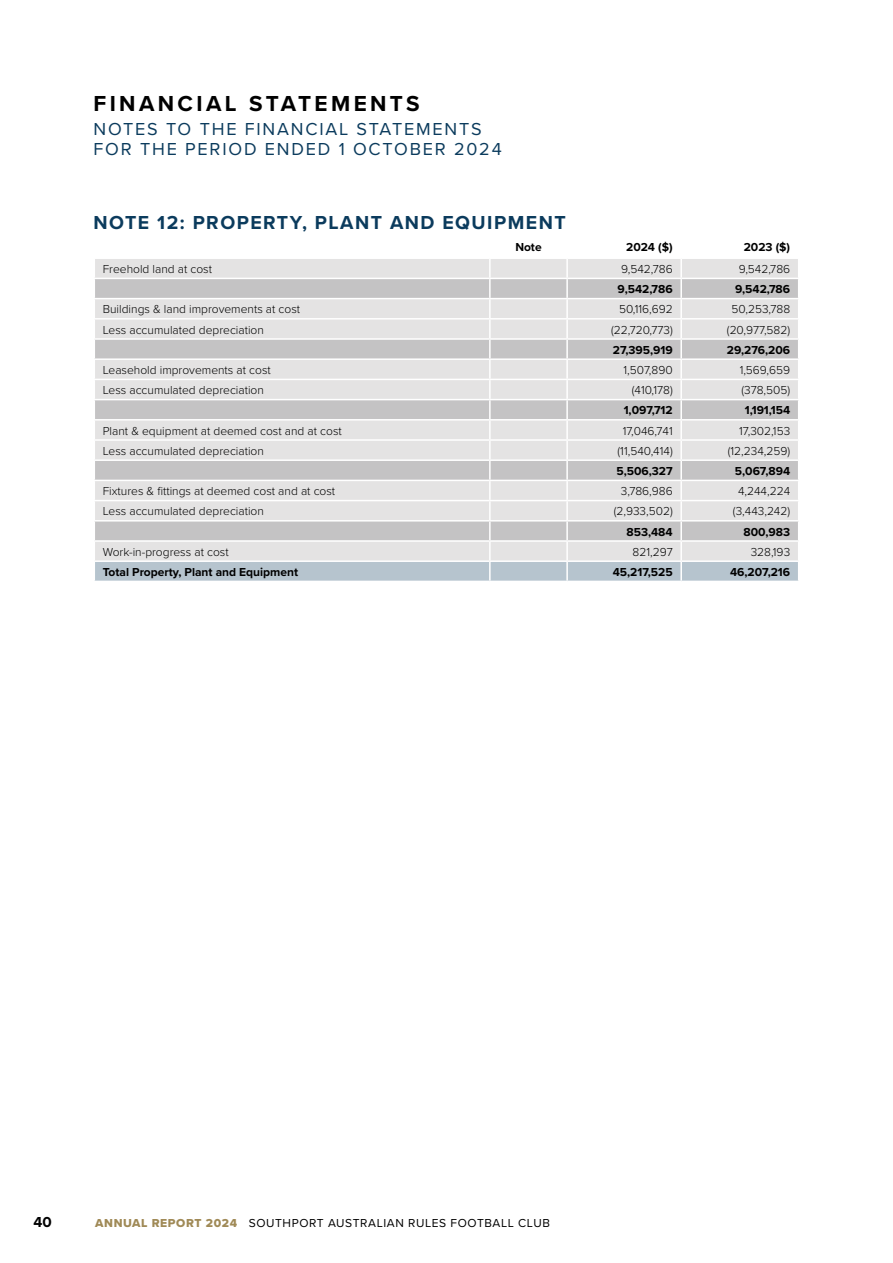
<style>
.page{position:relative;width:893px;height:1263px;background:#fff}
.page>*{position:absolute;margin:0;border:0;box-sizing:border-box;transform-origin:0 0}
.t1{font:700 22.5px "Proxima Nova";letter-spacing:.15em;color:#000}
.t2{font:700 19.5px "Proxima Nova";letter-spacing:.075em;color:#0b3b5d}
.t3{font:18px/19.5px "Proxima Nova";letter-spacing:.1em;color:#0b3b5d}
.t4{font:700 15px "Proxima Nova";color:#000}
.t5{font:300 12px "Proxima Nova";color:#000}
.t6{font:700 12px "Proxima Nova";color:#000}
.t7{font:12px "Proxima Nova";letter-spacing:.05em;color:#000}
.s1{font-family:"Proxima Nova Extrabld";color:#a08a57}
</style>
<div class="page">
<svg style="left:94px;top:259px;width:705px;height:322px;background:#dadadb"></svg>
<h1 class="t1" style="left:94px;top:87px;width:328px">FINANCIAL STATEMENTS</h1>
<h3 class="t3" style="left:94px;top:119px;width:410px">NOTES TO THE FINANCIAL STATEMENTS<br>FOR THE PERIOD ENDED 1 OCTOBER 2024</h3>
<h2 class="t2" style="left:94px;top:208px;width:474px">NOTE 12: PROPERTY, PLANT AND EQUIPMENT</h2>
<p class="t6" style="left:515px;top:238px;width:28px">Note</p>
<p class="t6" style="left:626px;top:238px;width:48px">2024 ($)</p>
<p class="t6" style="left:744px;top:238px;width:48px">2023 ($)</p>
<p class="t5" style="left:103px;top:260px;width:111px">Freehold land at cost</p>
<p class="t5" style="left:621px;top:260px;width:53px">9,542,786</p>
<p class="t5" style="left:739px;top:260px;width:53px">9,542,786</p>
<p class="t6" style="left:618px;top:280px;width:57px">9,542,786</p>
<p class="t6" style="left:735px;top:280px;width:57px">9,542,786</p>
<p class="t5" style="left:103px;top:300px;width:199px">Buildings &amp; land improvements at cost</p>
<p class="t5" style="left:619px;top:300px;width:55px">50,116,692</p>
<p class="t5" style="left:732px;top:300px;width:60px">50,253,788</p>
<p class="t5" style="left:103px;top:321px;width:163px">Less accumulated depreciation</p>
<p class="t5" style="left:611px;top:321px;width:63px">(22,720,773)</p>
<p class="t5" style="left:727px;top:321px;width:65px">(20,977,582)</p>
<p class="t6" style="left:613px;top:341px;width:61px">27,395,919</p>
<p class="t6" style="left:727px;top:341px;width:65px">29,276,206</p>
<p class="t5" style="left:103px;top:361px;width:169px">Leasehold improvements at cost</p>
<p class="t5" style="left:623px;top:361px;width:51px">1,507,890</p>
<p class="t5" style="left:740px;top:361px;width:52px">1,569,659</p>
<p class="t5" style="left:103px;top:381px;width:163px">Less accumulated depreciation</p>
<p class="t5" style="left:632px;top:381px;width:42px">(410,178)</p>
<p class="t5" style="left:741px;top:381px;width:50px">(378,505)</p>
<p class="t6" style="left:624px;top:401px;width:51px">1,097,712</p>
<p class="t6" style="left:745px;top:401px;width:47px">1,191,154</p>
<p class="t5" style="left:103px;top:422px;width:241px">Plant &amp; equipment at deemed cost and at cost</p>
<p class="t5" style="left:623px;top:422px;width:52px">17,046,741</p>
<p class="t5" style="left:739px;top:422px;width:52px">17,302,153</p>
<p class="t5" style="left:103px;top:442px;width:163px">Less accumulated depreciation</p>
<p class="t5" style="left:618px;top:442px;width:57px">(11,540,414)</p>
<p class="t5" style="left:728px;top:442px;width:64px">(12,234,259)</p>
<p class="t6" style="left:616px;top:462px;width:58px">5,506,327</p>
<p class="t6" style="left:735px;top:462px;width:57px">5,067,894</p>
<p class="t5" style="left:103px;top:482px;width:234px">Fixtures &amp; fittings at deemed cost and at cost</p>
<p class="t5" style="left:621px;top:482px;width:53px">3,786,986</p>
<p class="t5" style="left:738px;top:482px;width:54px">4,244,224</p>
<p class="t5" style="left:103px;top:502px;width:163px">Less accumulated depreciation</p>
<p class="t5" style="left:614px;top:502px;width:61px">(2,933,502)</p>
<p class="t5" style="left:733px;top:502px;width:59px">(3,443,242)</p>
<p class="t6" style="left:626px;top:523px;width:48px">853,484</p>
<p class="t6" style="left:744px;top:523px;width:48px">800,983</p>
<p class="t5" style="left:103px;top:543px;width:127px">Work-in-progress at cost</p>
<p class="t5" style="left:632px;top:543px;width:42px">821,297</p>
<p class="t5" style="left:751px;top:543px;width:41px">328,193</p>
<p class="t6" style="left:103px;top:563px;width:197px">Total Property, Plant and Equipment</p>
<p class="t6" style="left:613px;top:563px;width:61px">45,217,525</p>
<p class="t6" style="left:730px;top:563px;width:62px">46,207,216</p>
<p class="t4" style="left:33px;top:1210px;width:20px">40</p>
<p class="t7" style="left:95px;top:1213px;width:456px"><span class="s1">ANNUAL REPORT 2024</span> SOUTHPORT AUSTRALIAN RULES FOOTBALL CLUB</p>
</div>
